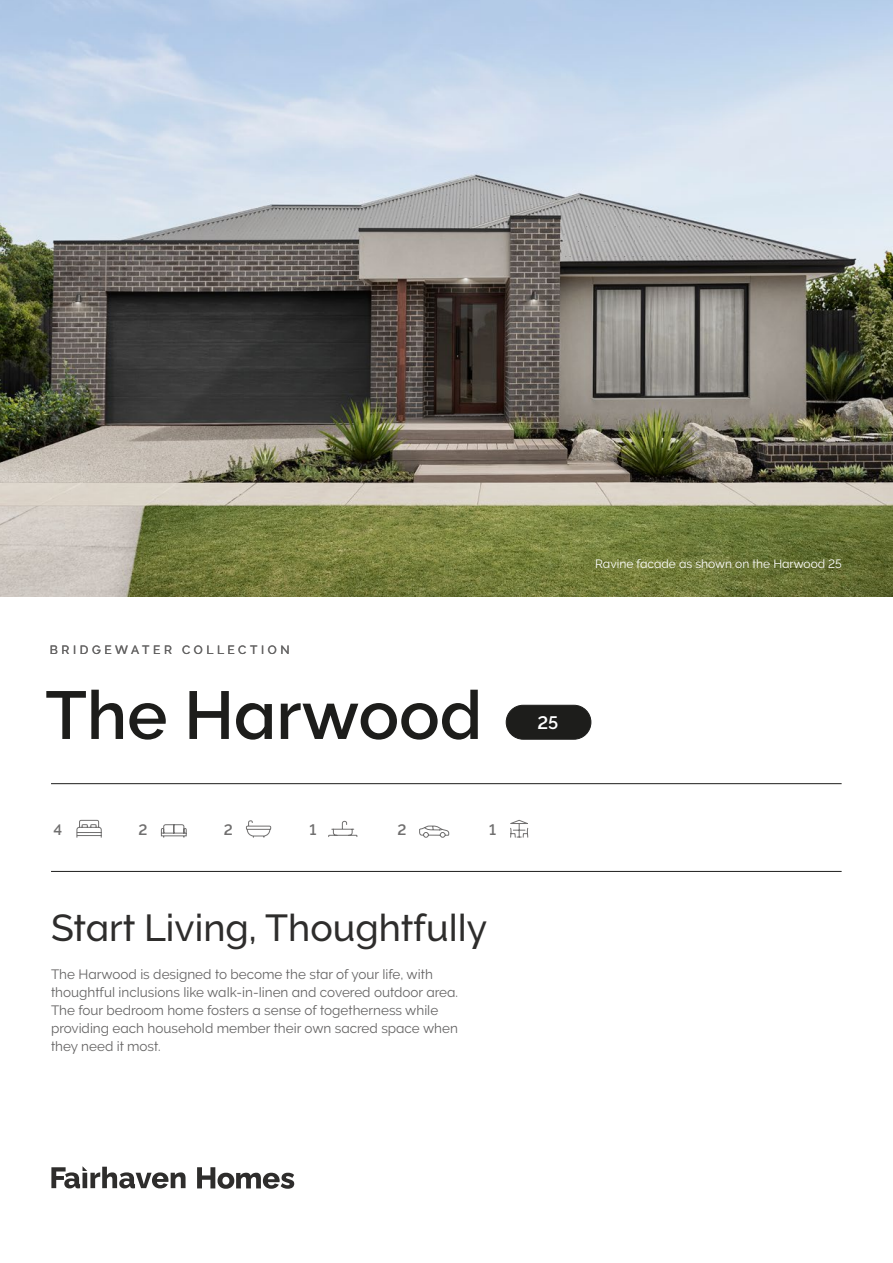
<style>
.page{position:relative;width:893px;height:1263px;background:#fff}
.page>*{position:absolute;margin:0;border:0;box-sizing:border-box;transform-origin:0 0}
.t1{font:600 67.5px "Raleway";color:#1d1d1b}
.t2{font:500 37.5px "Raleway";color:#2e2d2c}
.t3{font:600 18px "Raleway";color:#fff}
.t4{font:600 15px "Raleway";color:#706f6f}
.t5{font:13.5px/18px "Raleway";color:#646363}
.t6{font:12px "Raleway";color:#fff}
.t7{font:500 12px "Raleway";letter-spacing:.3em;color:#646363}
</style>
<div class="page">
<hr style="left:51px;top:871px;width:791px;height:1px;background:#1d1d1b">
<hr style="left:51px;top:783px;width:791px;height:1px;background:#1d1d1b">
<svg style="left:51px;top:1166px;width:243px;height:23px"></svg>
<img style="left:0;top:0;width:893px;height:596px">
<div style="left:506px;top:705px;width:85px;height:34px;background:#1d1d1b;border-radius:17px"></div>
<div style="left:506px;top:705px;width:85px;height:35px;border:1px solid #1d1d1b;border-radius:17px"></div>
<svg style="left:246px;top:820px;width:26px;height:18px"></svg>
<svg style="left:161px;top:824px;width:26px;height:14px"></svg>
<svg style="left:328px;top:820px;width:30px;height:17px"></svg>
<svg style="left:76px;top:819px;width:26px;height:19px"></svg>
<svg style="left:419px;top:825px;width:31px;height:13px"></svg>
<svg style="left:510px;top:819px;width:19px;height:19px"></svg>
<p class="t7" style="left:50px;top:643px;width:241px">BRIDGEWATER COLLECTION</p>
<h1 class="t1" style="left:45px;top:676px;width:438px">The Harwood</h1>
<p class="t4" style="left:53px;top:821px;width:10px">4</p>
<p class="t4" style="left:138px;top:821px;width:10px">2</p>
<p class="t4" style="left:224px;top:821px;width:10px">2</p>
<p class="t4" style="left:309px;top:821px;width:8px">1</p>
<p class="t4" style="left:397px;top:821px;width:10px">2</p>
<p class="t4" style="left:489px;top:821px;width:8px">1</p>
<h2 class="t2" style="left:51px;top:906px;width:438px">Start Living, Thoughtfully</h2>
<p class="t5" style="left:51px;top:965px;width:408px">The Harwood is designed to become the star of your life, with thoughtful inclusions like walk-in-linen and covered outdoor area.<br>The four bedroom home fosters a sense of togetherness while providing each household member their own sacred space when they need it most.</p>
<p class="t6" style="left:595px;top:556px;width:248px">Ravine facade as shown on the Harwood 25</p>
<h3 class="t3" style="left:537px;top:712px;width:22px">25</h3>
</div>
